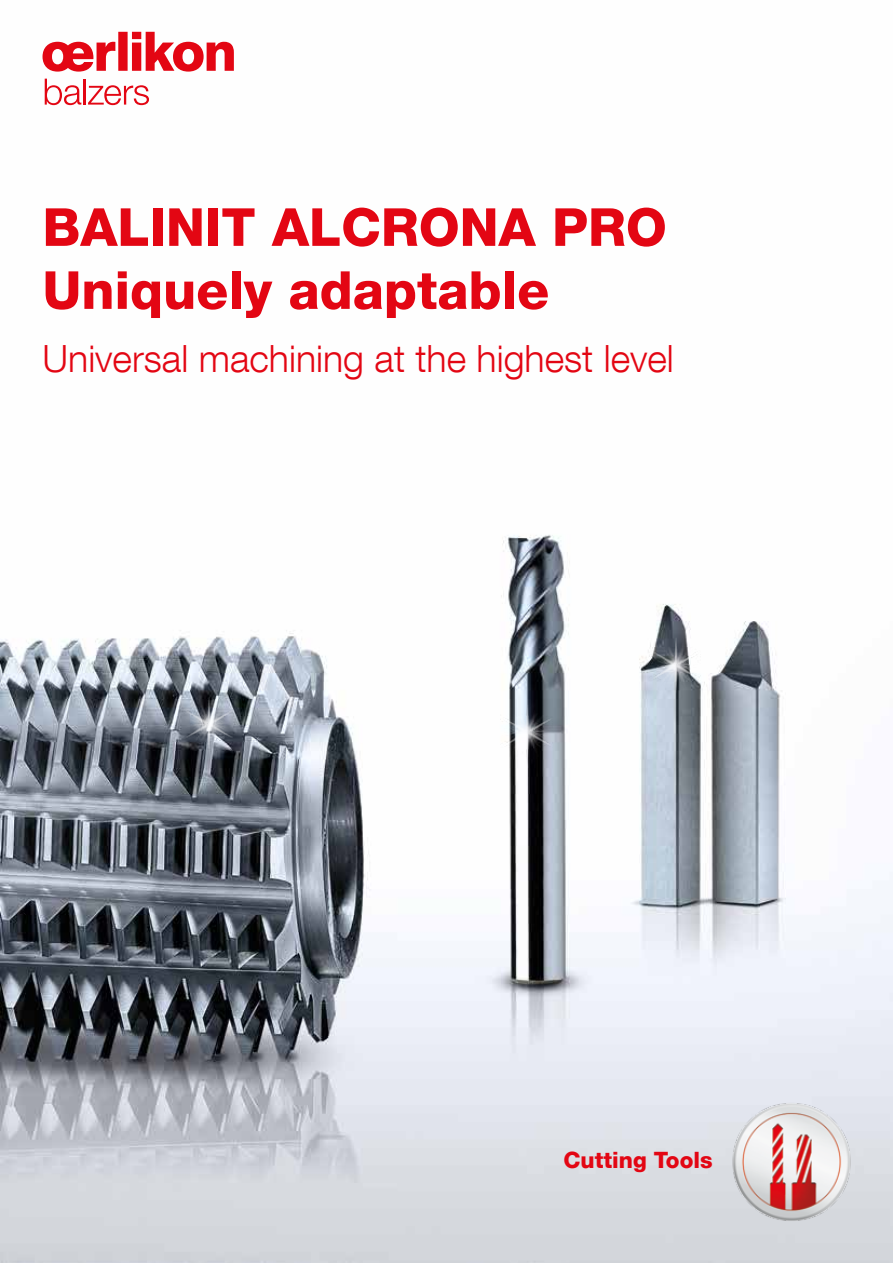
<style>
.page{position:relative;width:893px;height:1263px;background:#fff}
.page>*{position:absolute;margin:0;border:0;box-sizing:border-box;transform-origin:0 0}
.t1{font:800 52.5px/63px "Helvetica Neue LT Com";color:#e30613}
.t2{font:300 37.5px "Helvetica Neue LT Com";color:#e30613}
.t3{font:800 22.5px "Helvetica Neue LT Com";color:#e30613}
</style>
<div class="page">
<img style="left:0;top:31px;width:893px;height:1232px">
<img style="left:492px;top:697px;width:71px;height:71px">
<img style="left:174px;top:689px;width:71px;height:71px">
<img style="left:640px;top:629px;width:71px;height:71px">
<img style="left:730px;top:1100px;width:123px;height:122px">
<svg style="left:43px;top:32px;width:191px;height:40px"></svg>
<svg style="left:45px;top:79px;width:36px;height:26px"></svg>
<hr style="left:83px;top:79px;width:3px;height:26px;background:#e30613">
<svg style="left:88px;top:85px;width:61px;height:20px"></svg>
<h1 class="t1" style="left:43px;top:196px;width:626px">BALINIT ALCRONA PRO<br>Uniquely adaptable</h1>
<p class="t2" style="left:43px;top:336px;width:633px">Universal machining at the highest level</p>
<p class="t3" style="left:563px;top:1146px;width:151px">Cutting Tools</p>
</div>
